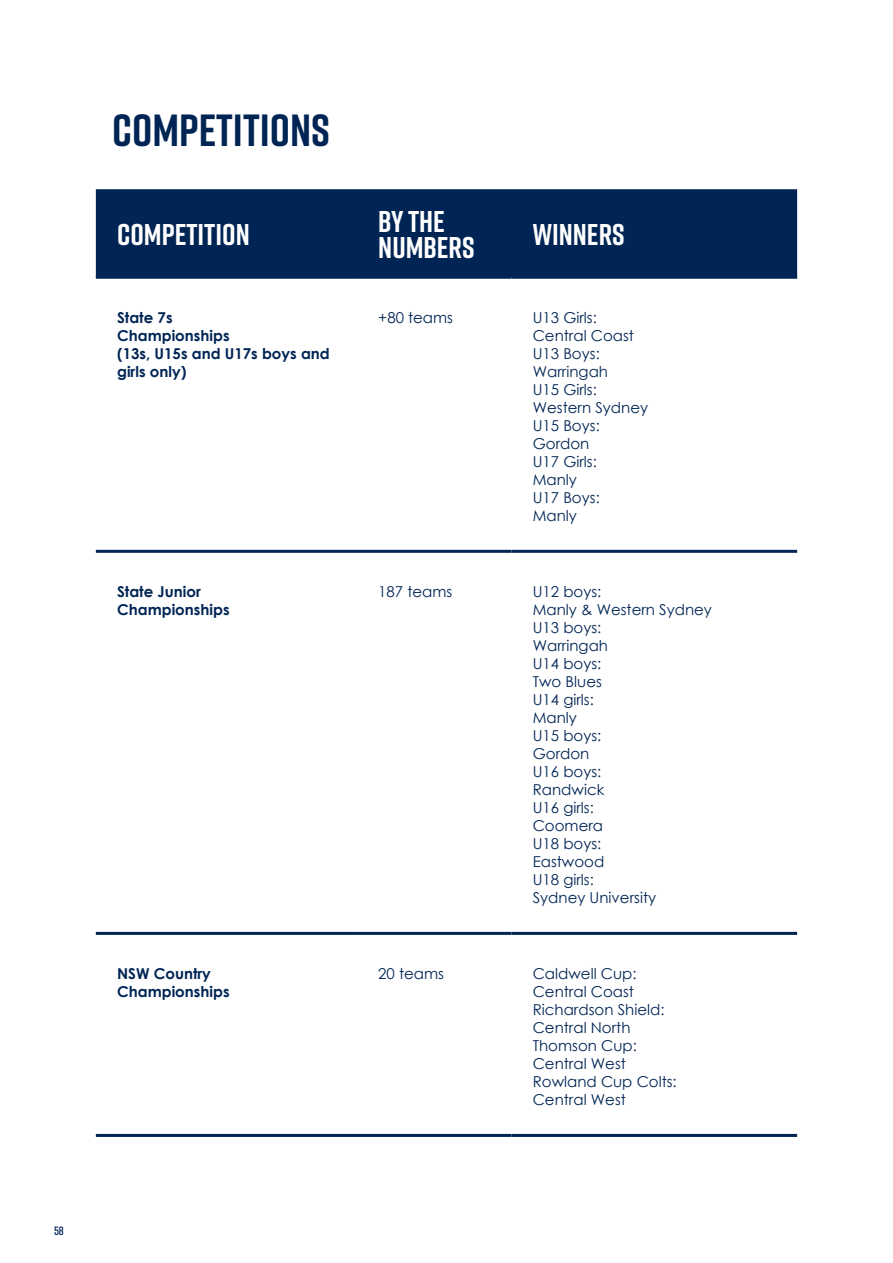
<style>
.page{position:relative;width:893px;height:1263px;background:#fff}
.page>*{position:absolute;margin:0;border:0;box-sizing:border-box;transform-origin:0 0}
.t1{font:700 45px "Rift";color:#002554}
.t2{font:700 30px/25.5px "Rift";color:#fff}
.t3{font:15px/18px "Century Gothic";color:#002554}
.t4{font:700 15px/18px "Century Gothic";color:#002554}
.t5{font:600 12px "Rift";color:#002554}
</style>
<div class="page">
<div style="left:96px;top:189px;width:701px;height:87px;background:#002554"></div>
<hr style="left:96px;top:276px;width:261px;height:3px;background:#002554">
<hr style="left:357px;top:276px;width:154px;height:3px;background:#002554">
<hr style="left:511px;top:276px;width:286px;height:3px;background:#002554">
<hr style="left:96px;top:550px;width:261px;height:3px;background:#002554">
<hr style="left:357px;top:550px;width:154px;height:3px;background:#002554">
<hr style="left:511px;top:550px;width:286px;height:3px;background:#002554">
<hr style="left:96px;top:932px;width:261px;height:3px;background:#002554">
<hr style="left:357px;top:932px;width:154px;height:3px;background:#002554">
<hr style="left:511px;top:932px;width:286px;height:3px;background:#002554">
<hr style="left:96px;top:1134px;width:261px;height:3px;background:#002554">
<hr style="left:357px;top:1134px;width:154px;height:3px;background:#002554">
<hr style="left:511px;top:1134px;width:286px;height:3px;background:#002554">
<p class="t5" style="left:54px;top:1223px;width:11px">58</p>
<h1 class="t1" style="left:112px;top:98px;width:219px">COMPETITIONS</h1>
<h2 class="t2" style="left:117px;top:221px;width:134px">COMPETITION</h2>
<h2 class="t2" style="left:378px;top:208px;width:98px">BY THE<br>NUMBERS</h2>
<h2 class="t2" style="left:533px;top:221px;width:93px">WINNERS</h2>
<p class="t4" style="left:117px;top:307px;width:214px">State 7s<br>Championships<br>(13s, U15s and U17s boys and girls only)</p>
<p class="t3" style="left:378px;top:308px;width:76px">+80 teams</p>
<p class="t3" style="left:533px;top:308px;width:117px">U13 Girls:<br>Central Coast<br>U13 Boys:<br>Warringah<br>U15 Girls:<br>Western Sydney<br>U15 Boys:<br>Gordon<br>U17 Girls:<br>Manly<br>U17 Boys:<br>Manly</p>
<p class="t4" style="left:117px;top:581px;width:114px">State Junior<br>Championships</p>
<p class="t3" style="left:378px;top:582px;width:76px">187 teams</p>
<p class="t3" style="left:533px;top:582px;width:181px">U12 boys:<br>Manly &amp; Western Sydney<br>U13 boys:<br>Warringah<br>U14 boys:<br>Two Blues<br>U14 girls:<br>Manly<br>U15 boys:<br>Gordon<br>U16 boys:<br>Randwick<br>U16 girls:<br>Coomera<br>U18 boys:<br>Eastwood<br>U18 girls:<br>Sydney University</p>
<p class="t4" style="left:117px;top:963px;width:114px">NSW Country<br>Championships</p>
<p class="t3" style="left:378px;top:964px;width:67px">20 teams</p>
<p class="t3" style="left:533px;top:964px;width:145px">Caldwell Cup:<br>Central Coast<br>Richardson Shield:<br>Central North<br>Thomson Cup:<br>Central West<br>Rowland Cup Colts:<br>Central West</p>
</div>
